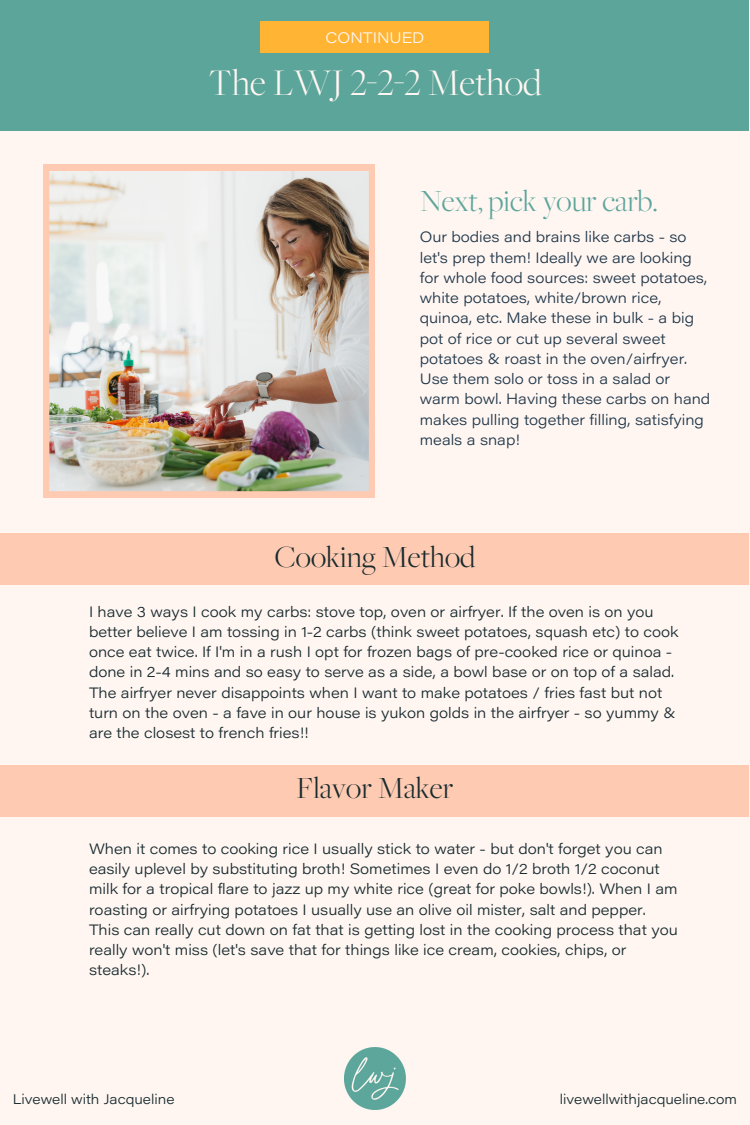
<style>
.page{position:relative;width:750px;height:1125px;background:#fff6f2}
.page>*{position:absolute;margin:0;border:0;box-sizing:border-box;transform-origin:0 0}
.t1{font:300 39px "Freight Big Pro";color:#fff6f2}
.t2{font:300 32px "Freight Big Pro";color:#182a2e}
.t3{font:300 32px "Freight Big Pro";color:#5ca59a}
.t4{font:300 15px "Acumin Pro Wide";color:#fff6f2}
.t5{font:300 14.7px/20.2px "Acumin Pro Wide";color:#182a2e}
.t6{font:300 14.7px/20.2px "Acumin Pro Wide";color:#203749}
.t7{font:300 13.7px "Acumin Pro Wide";color:#182a2e}
</style>
<div class="page">
<div style="left:0;top:0;width:749px;height:130px;background:#5ca59a"></div>
<div style="left:0;top:533px;width:749px;height:51px;background:#fecab2"></div>
<img style="left:344px;top:1048px;width:62px;height:61px">
<div style="left:260px;top:21px;width:229px;height:31px;background:#ffb433"></div>
<div style="left:0;top:765px;width:749px;height:52px;background:#fecab2"></div>
<img style="left:43px;top:165px;width:332px;height:332px">
<p class="t4" style="left:326px;top:32px;width:100px">CONTINUED</p>
<h1 class="t1" style="left:208px;top:62px;width:335px">The LWJ 2-2-2 Method</h1>
<h2 class="t3" style="left:420px;top:184px;width:240px">Next, pick your carb.</h2>
<p class="t6" style="left:420px;top:229px;width:292px">Our bodies and brains like carbs - so let's prep them! Ideally we are looking for whole food sources: sweet potatoes, white potatoes, white/brown rice, quinoa, etc. Make these in bulk - a big pot of rice or cut up several sweet potatoes &amp; roast in the oven/airfryer.<br>Use them solo or toss in a salad or warm bowl. Having these carbs on hand makes pulling together filling, satisfying meals a snap!</p>
<h2 class="t2" style="left:275px;top:539px;width:202px">Cooking Method</h2>
<p class="t5" style="left:89px;top:603px;width:591px">I have 3 ways I cook my carbs: stove top, oven or airfryer. If the oven is on you better believe I am tossing in 1-2 carbs (think sweet potatoes, squash etc) to cook once eat twice. If I'm in a rush I opt for frozen bags of pre-cooked rice or quinoa - done in 2-4 mins and so easy to serve as a side, a bowl base or on top of a salad.<br>The airfryer never disappoints when I want to make potatoes / fries fast but not turn on the oven - a fave in our house is yukon golds in the airfryer - so yummy &amp; are the closest to french fries!!</p>
<h2 class="t2" style="left:297px;top:771px;width:158px">Flavor Maker</h2>
<p class="t5" style="left:89px;top:840px;width:590px">When it comes to cooking rice I usually stick to water - but don't forget you can easily uplevel by substituting broth! Sometimes I even do 1/2 broth 1/2 coconut milk for a tropical flare to jazz up my white rice (great for poke bowls!). When I am roasting or airfrying potatoes I usually use an olive oil mister, salt and pepper.<br>This can really cut down on fat that is getting lost in the cooking process that you really won't miss (let's save that for things like ice cream, cookies, chips, or steaks!).</p>
<p class="t7" style="left:13px;top:1093px;width:163px">Livewell with Jacqueline</p>
<p class="t7" style="left:560px;top:1093px;width:179px">livewellwithjacqueline.com</p>
</div>
